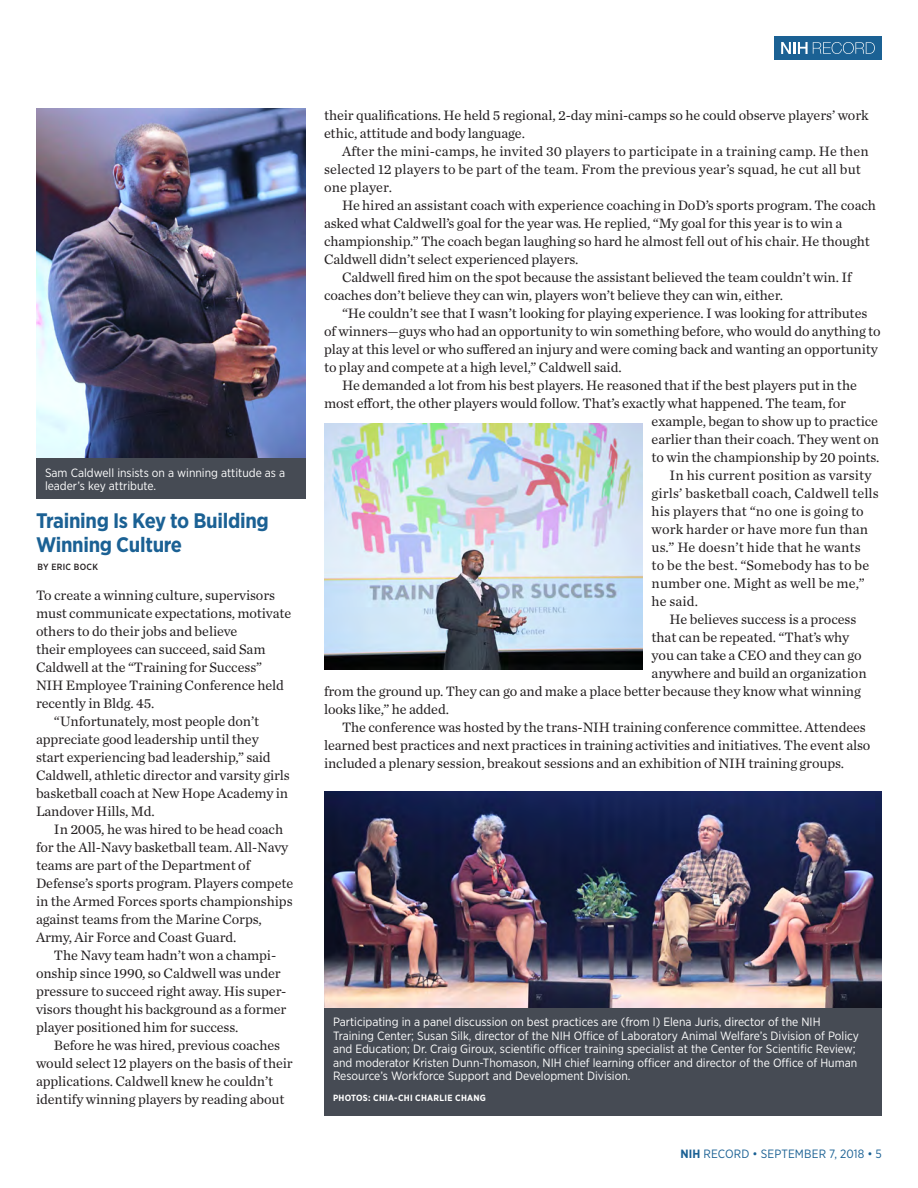
<style>
.page{position:relative;width:918px;height:1188px;background:#fff}
.page>*{position:absolute;margin:0;border:0;box-sizing:border-box;transform-origin:0 0}
.Head_1_Feature_Story{font:700 21px/24px "Gotham Narrow";letter-spacing:-.015em;color:#1b6194}
.Body_1{font:14.25px/18px "Chronicle Text G1";letter-spacing:-.005em;color:#231f20}
.Body_1_paragraph_1{font:14.25px/18px "Chronicle Text G1";letter-spacing:-.005em;color:#231f20}
.Photo_caption_revers{font:12px/13.5px "Gotham Narrow";color:#fff}
.Body_2__Briefs_and_S{font:12px "Gotham Narrow";letter-spacing:.01em;color:#1b6194}
.Photo_credit_reverse{font:700 9px "Gotham Narrow";letter-spacing:.03em;color:#fff}
.Byline{font:500 9px "Gotham Narrow";letter-spacing:.03em;color:#231f20}
.s1{font-weight:700}
</style>
<div class="page">
<div style="left:774px;top:36px;width:108px;height:24px;background:#1b6194"></div>
<svg style="left:781px;top:42px;width:94px;height:12px"></svg>
<img style="left:324px;top:423px;width:319px;height:246px">
<div style="left:36px;top:458px;width:270px;height:42px;background:#464b54"></div>
<img style="left:324px;top:792px;width:558px;height:216px">
<div style="left:324px;top:1008px;width:558px;height:108px;background:#464b54"></div>
<img style="left:36px;top:108px;width:270px;height:349px">
<p class="Photo_caption_revers" style="left:45px;top:465px;width:242px">Sam Caldwell insists on a winning attitude as a leader’s key attribute.</p>
<p class="Head_1_Feature_Story" style="left:36px;top:508px;width:234px">Training Is Key to Building<br>Winning Culture</p>
<p class="Byline" style="left:38px;top:561px;width:62px">BY ERIC BOCK</p>
<p class="Body_1_paragraph_1" style="left:36px;top:585px;width:257px">To create a winning culture, supervisors must communicate expectations, motivate others to do their jobs and believe<br>their employees can succeed, said Sam Caldwell at the “Training for Success” NIH Employee Training Conference held recently in Bldg. 45.</p>
<p class="Body_1" style="left:36px;top:711px;width:255px;text-indent:18px">“Unfortunately, most people don’t appreciate good leadership until they start experiencing bad leadership,” said Caldwell, athletic director and varsity girls basketball coach at New Hope Academy in Landover Hills, Md.</p>
<p class="Body_1" style="left:36px;top:819px;width:259px;text-indent:18px">In 2005, he was hired to be head coach for the All-Navy basketball team. All-Navy teams are part of the Department of Defense’s sports program. Players compete in the Armed Forces sports championships against teams from the Marine Corps, Army, Air Force and Coast Guard.</p>
<p class="Body_1" style="left:36px;top:945px;width:252px;text-indent:18px">The Navy team hadn’t won a champi&shy;onship since 1990, so Caldwell was under pressure to succeed right away. His super&shy;visors thought his background as a former player positioned him for success.</p>
<p class="Body_1" style="left:36px;top:1035px;width:258px;text-indent:18px">Before he was hired, previous coaches would select 12 players on the basis of their applications. Caldwell knew he couldn’t identify winning players by reading about</p>
<p class="Body_1" style="left:324px;top:105px;width:546px">their qualifications. He held 5 regional, 2-day mini-camps so he could observe players’ work ethic, attitude and body language.</p>
<p class="Body_1" style="left:324px;top:141px;width:546px;text-indent:18px">After the mini-camps, he invited 30 players to participate in a training camp. He then selected 12 players to be part of the team. From the previous year’s squad, he cut all but one player.</p>
<p class="Body_1" style="left:324px;top:195px;width:553px;text-indent:18px">He hired an assistant coach with experience coaching in DoD’s sports program. The coach asked what Caldwell’s goal for the year was. He replied, “My goal for this year is to win a championship.” The coach began laughing so hard he almost fell out of his chair. He thought Caldwell didn’t select experienced players.</p>
<p class="Body_1" style="left:324px;top:267px;width:529px;text-indent:18px">Caldwell fired him on the spot because the assistant believed the team couldn’t win. If coaches don’t believe they can win, players won’t believe they can win, either.</p>
<p class="Body_1" style="left:324px;top:303px;width:558px;text-indent:18px">“He couldn’t see that I wasn’t looking for playing experience. I was looking for attributes of winners—guys who had an opportunity to win something before, who would do anything to play at this level or who suffered an injury and were coming back and wanting an opportunity to play and compete at a high level,” Caldwell said.</p>
<p class="Body_1" style="left:342px;top:375px;width:516px">He demanded a lot from his best players. He reasoned that if the best players put in the</p>
<p class="Body_1" style="left:324px;top:393px;width:524px">most effort, the other players would follow. That’s exactly what happened. The team, for</p>
<p class="Body_1" style="left:652px;top:411px;width:228px">example, began to show up to practice</p>
<p class="Body_1" style="left:652px;top:429px;width:229px">earlier than their coach. They went on</p>
<p class="Body_1" style="left:652px;top:447px;width:229px">to win the championship by 20 points.</p>
<p class="Body_1" style="left:652px;top:465px;width:229px;text-indent:18px">In his current position as varsity girls’ basketball coach, Caldwell tells his players that “no one is going to work harder or have more fun than us.” He doesn’t hide that he wants<br>to be the best. “Somebody has to be number one. Might as well be me,” he said.</p>
<p class="Body_1" style="left:670px;top:609px;width:188px">He believes success is a process</p>
<p class="Body_1" style="left:652px;top:627px;width:199px">that can be repeated. “That’s why</p>
<p class="Body_1" style="left:652px;top:645px;width:212px">you can take a CEO and they can go</p>
<p class="Body_1" style="left:652px;top:663px;width:217px">anywhere and build an organization</p>
<p class="Body_1" style="left:324px;top:681px;width:538px">from the ground up. They can go and make a place better because they know what winning</p>
<p class="Body_1" style="left:324px;top:699px;width:127px">looks like,” he added.</p>
<p class="Body_1" style="left:324px;top:717px;width:548px;text-indent:18px">The conference was hosted by the trans-NIH training conference committee. Attendees learned best practices and next practices in training activities and initiatives. The event also included a plenary session, breakout sessions and an exhibition of NIH training groups.</p>
<p class="Photo_caption_revers" style="left:333px;top:1015px;width:527px">Participating in a panel discussion on best practices are (from l) Elena Juris, director of the NIH Training Center; Susan Silk, director of the NIH Office of Laboratory Animal Welfare’s Division of Policy and Education; Dr. Craig Giroux, scientific officer training specialist at the Center for Scientific Review; and moderator Kristen Dunn-Thomason, NIH chief learning officer and director of the Office of Human Resource’s Workforce Support and Development Division.</p>
<p class="Photo_credit_reverse" style="left:333px;top:1092px;width:155px">PHOTOS: CHIA-CHI CHARLIE CHANG</p>
<p class="Body_2__Briefs_and_S" style="left:680px;top:1146px;width:203px"><span class="s1">NIH</span> RECORD • SEPTEMBER 7, 2018 • 5</p>
</div>
